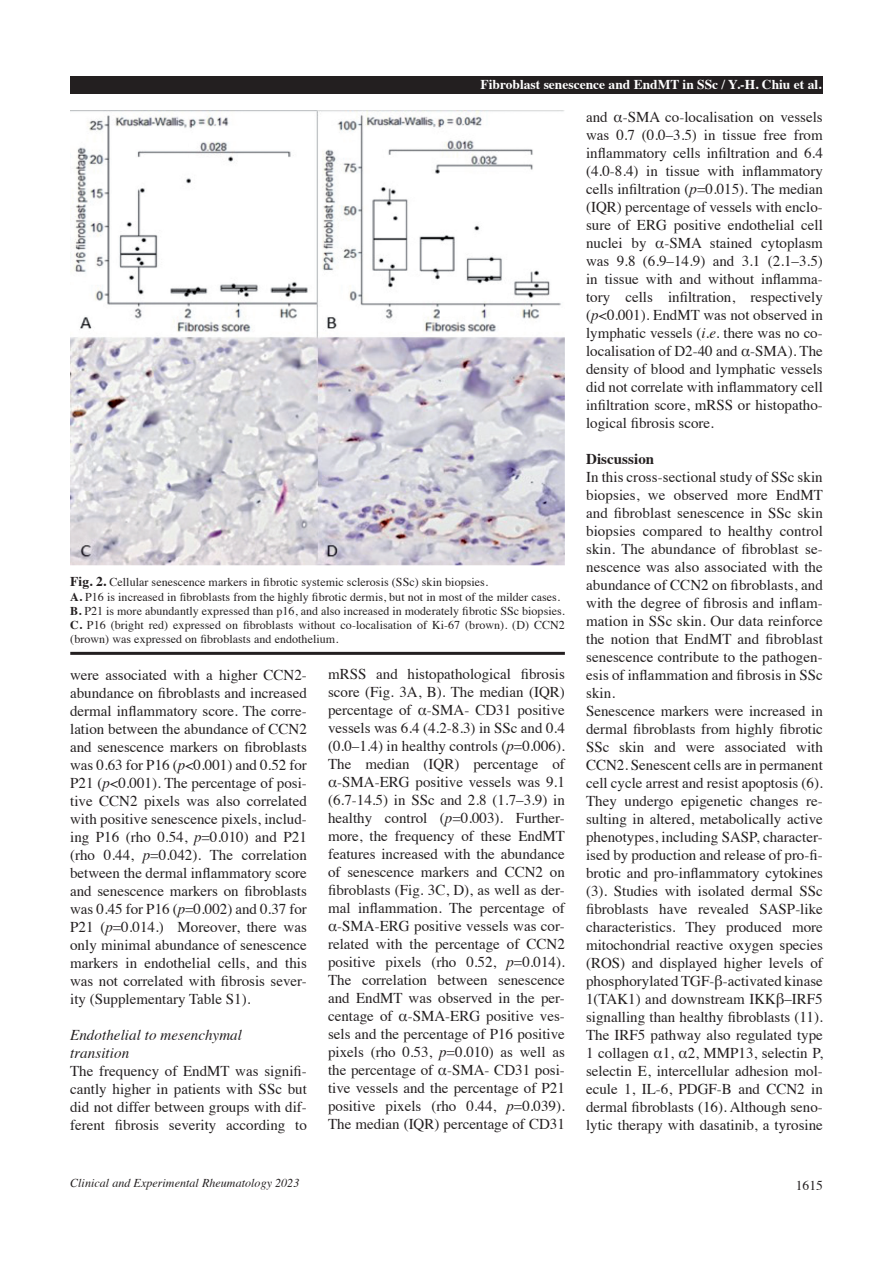
<style>
.page{position:relative;width:893px;height:1263px;background:#fff}
.page>*{position:absolute;margin:0;border:0;box-sizing:border-box;transform-origin:0 0}
.t1{font:15px/18px "Times";color:#231f20;text-align:justify}
.t2{font:italic 15px "Times";letter-spacing:.005em;color:#231f20}
.t3{font:700 15px "Times";letter-spacing:.005em;color:#231f20}
.t4{font:700 13.5px "Times";color:#fff}
.t5{font:13.5px "Times";color:#231f20}
.t6{font:12px/14.2px "Times";letter-spacing:.005em;color:#231f20}
.t7{font:italic 12px "Times";letter-spacing:.005em;color:#231f20}
.s1{font-weight:700;font-size:13.5px}
.s2{font-weight:700}
.s3{font-style:italic}
</style>
<div class="page">
<div style="left:70px;top:77px;width:753px;height:17px;background:#231f20"></div>
<img style="left:70px;top:111px;width:495px;height:455px">
<hr style="left:70px;top:652px;width:495px;height:3px;background:#231f20">
<p class="t4" style="left:481px;top:71px;width:342px">Fibroblast senescence and EndMT in SSc / Y.-H. Chiu et al.</p>
<p class="t6" style="left:70px;top:574px;width:419px"><span class="s1">Fig. 2.</span> Cellular senescence markers in fibrotic systemic sclerosis (SSc) skin biopsies.</p>
<p class="t6" style="left:70px;top:588px;width:491px"><span class="s2">A.</span> P16 is increased in fibroblasts from the highly fibrotic dermis, but not in most of the milder cases.</p>
<p class="t6" style="left:70px;top:603px;width:496px"><span class="s2">B.</span> P21 is more abundantly expressed than p16, and also increased in moderately fibrotic SSc biopsies.</p>
<p class="t6" style="left:70px;top:617px;width:496px"><span class="s2">C.</span> P16 (bright red) expressed on fibroblasts without co-localisation of Ki-67 (brown). (D) CCN2 (brown) was expressed on fibroblasts and endothelium.</p>
<p class="t1" style="left:70px;top:664px;width:238px">were associated with a higher CCN2- abundance on fibroblasts and increased dermal inflammatory score. The corre&shy;lation between the abundance of CCN2 and senescence markers on fibroblasts was 0.63 for P16 (<span class="s3">p</span>&lt;0.001) and 0.52 for P21 (<span class="s3">p</span>&lt;0.001). The percentage of posi&shy;tive CCN2 pixels was also correlated with positive senescence pixels, includ&shy;ing P16 (rho 0.54, <span class="s3">p</span>=0.010) and P21 (rho 0.44, <span class="s3">p</span>=0.042). The correlation between the dermal inflammatory score and senescence markers on fibroblasts was 0.45 for P16 (<span class="s3">p</span>=0.002) and 0.37 for P21 (<span class="s3">p</span>=0.014.) Moreover, there was only minimal abundance of senescence markers in endothelial cells, and this was not correlated with fibrosis sever&shy;ity (Supplementary Table S1).</p>
<p class="t2" style="left:70px;top:1022px;width:173px">Endothelial to mesenchymal</p>
<p class="t2" style="left:70px;top:1040px;width:61px">transition</p>
<p class="t1" style="left:70px;top:1060px;width:238px">The frequency of EndMT was signifi&shy;cantly higher in patients with SSc but did not differ between groups with dif&shy;ferent fibrosis severity according to</p>
<p class="t1" style="left:328px;top:663px;width:238px">mRSS and histopathological fibrosis score (Fig. 3A, B). The median (IQR) percentage of α-SMA- CD31 positive vessels was 6.4 (4.2-8.3) in SSc and 0.4 (0.0–1.4) in healthy controls (<span class="s3">p</span>=0.006).<br>The median (IQR) percentage of α-SMA-ERG positive vessels was 9.1 (6.7-14.5) in SSc and 2.8 (1.7–3.9) in healthy control (<span class="s3">p</span>=0.003). Further&shy;more, the frequency of these EndMT features increased with the abundance of senescence markers and CCN2 on fibroblasts (Fig. 3C, D), as well as der&shy;mal inflammation. The percentage of α-SMA-ERG positive vessels was cor&shy;related with the percentage of CCN2 positive pixels (rho 0.52, <span class="s3">p</span>=0.014).<br>The correlation between senescence and EndMT was observed in the per&shy;centage of α-SMA-ERG positive ves&shy;sels and the percentage of P16 positive pixels (rho 0.53, <span class="s3">p</span>=0.010) as well as the percentage of α-SMA- CD31 posi&shy;tive vessels and the percentage of P21 positive pixels (rho 0.44, <span class="s3">p</span>=0.039).<br>The median (IQR) percentage of CD31</p>
<p class="t1" style="left:586px;top:106px;width:238px">and α-SMA co-localisation on vessels was 0.7 (0.0–3.5) in tissue free from inflammatory cells infiltration and 6.4 (4.0-8.4) in tissue with inflammatory cells infiltration (<span class="s3">p</span>=0.015). The median (IQR) percentage of vessels with enclo&shy;sure of ERG positive endothelial cell nuclei by α-SMA stained cytoplasm was 9.8 (6.9–14.9) and 3.1 (2.1–3.5) in tissue with and without inflamma&shy;tory cells infiltration, respectively (<span class="s3">p</span>&lt;0.001). EndMT was not observed in lymphatic vessels (<span class="s3">i.e</span>. there was no co&shy;localisation of D2-40 and α-SMA). The density of blood and lymphatic vessels did not correlate with inflammatory cell infiltration score, mRSS or histopatho&shy;logical fibrosis score.</p>
<p class="t3" style="left:586px;top:444px;width:70px">Discussion</p>
<p class="t1" style="left:586px;top:466px;width:238px">In this cross-sectional study of SSc skin biopsies, we observed more EndMT and fibroblast senescence in SSc skin biopsies compared to healthy control skin. The abundance of fibroblast se&shy;nescence was also associated with the abundance of CCN2 on fibroblasts, and with the degree of fibrosis and inflam&shy;mation in SSc skin. Our data reinforce the notion that EndMT and fibroblast senescence contribute to the pathogen&shy;esis of inflammation and fibrosis in SSc skin.</p>
<p class="t1" style="left:586px;top:700px;width:238px">Senescence markers were increased in dermal fibroblasts from highly fibrotic SSc skin and were associated with CCN2. Senescent cells are in permanent cell cycle arrest and resist apoptosis (6).<br>They undergo epigenetic changes re&shy;sulting in altered, metabolically active phenotypes, including SASP, character&shy;ised by production and release of pro-fi&shy;brotic and pro-inflammatory cytokines (3). Studies with isolated dermal SSc fibroblasts have revealed SASP-like characteristics. They produced more mitochondrial reactive oxygen species (ROS) and displayed higher levels of phosphorylated TGF-β-activated kinase 1(TAK1) and downstream IKKβ–IRF5 signalling than healthy fibroblasts (11).<br>The IRF5 pathway also regulated type 1 collagen α1, α2, MMP13, selectin P, selectin E, intercellular adhesion mol&shy;ecule 1, IL-6, PDGF-B and CCN2 in dermal fibroblasts (16). Although seno&shy;lytic therapy with dasatinib, a tyrosine</p>
<p class="t7" style="left:70px;top:1172px;width:231px">Clinical and Experimental Rheumatology 2023</p>
<p class="t5" style="left:796px;top:1173px;width:28px">1615</p>
</div>
